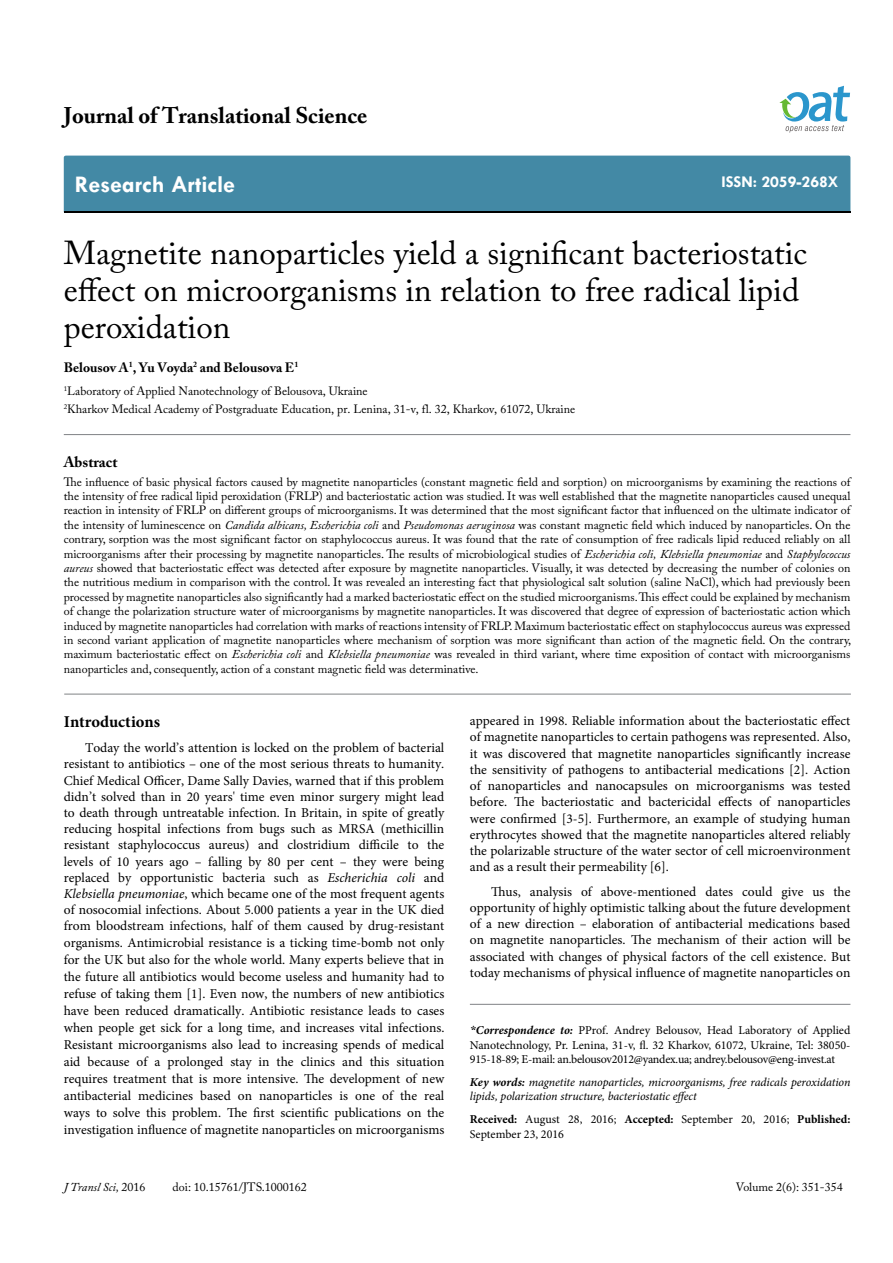
<style>
.page{position:relative;width:893px;height:1263px;background:#fff}
.page>*{position:absolute;margin:0;border:0;box-sizing:border-box;transform-origin:0 0}
.t1{font:33px/37.5px "Adobe Caslon Pro";color:#000}
.t2{font:700 24px "Tw Cen";color:#fff}
.t3{font:700 22.5px "Adobe Caslon Pro";color:#000}
.t4{font:700 16.5px "Tw Cen";color:#fff}
.t5{font:700 16.5px "Minion Pro";color:#000}
.t6{font:700 15px "Adobe Caslon Pro";color:#000}
.t7{font:13.5px/16.6px "Minion Pro";color:#000;text-align:justify}
.t8{font:700 13.5px "Adobe Caslon Pro";color:#000}
.t9{font:12px/14.4px "Adobe Caslon Pro";color:#000}
.t10{font:12px/14.4px "Minion Pro";letter-spacing:-.01em;color:#000;text-align:justify}
.t11{font:italic 12px/14.4px "Minion Pro";letter-spacing:-.005em;color:#000}
.t12{font:italic 12px "Adobe Caslon Pro";color:#000}
.s1{font-style:italic}
.s2{font-family:"Times New Roman";font-weight:700;font-style:italic}
.s3{font-weight:700;font-style:italic}
.s4{font-weight:700}
.s5{font-style:normal}
</style>
<div class="page">
<div style="left:64px;top:156px;width:786px;height:56px;background:#4389a5"></div>
<svg style="left:779px;top:86px;width:71px;height:47px"></svg>
<hr style="left:64px;top:434px;width:786px;height:1px;background:#808285">
<hr style="left:64px;top:694px;width:787px;height:1px;background:#808285">
<hr style="left:470px;top:1004px;width:380px;height:1px;background:#808285">
<h3 class="t3" style="left:64px;top:102px;width:305px">Journal of Translational Science</h3>
<h2 class="t2" style="left:75px;top:170px;width:162px">Research Article</h2>
<p class="t4" style="left:721px;top:172px;width:119px">ISSN: 2059-268X</p>
<h1 class="t1" style="left:64px;top:233px;width:745px">Magnetite nanoparticles yield a significant bacteriostatic effect on microorganisms in relation to free radical lipid peroxidation</h1>
<p class="t8" style="left:64px;top:359px;width:236px">Belousov A<sup>1</sup>, Yu Voyda<sup>2</sup> and Belousova E<sup>1</sup></p>
<p class="t9" style="left:64px;top:381px;width:513px;line-height:18.6px"><sup>1</sup>Laboratory of Applied Nanotechnology of Belousova, Ukraine<br><sup>2</sup>Kharkov Medical Academy of Postgraduate Education, pr. Lenina, 31-v, fl. 32, Kharkov, 61072, Ukraine</p>
<p class="t6" style="left:64px;top:453px;width:55px">Abstract</p>
<p class="t9" style="left:64px;top:474px;width:789px;text-align:justify">The influence of basic physical factors caused by magnetite nanoparticles (constant magnetic field and sorption) on microorganisms by examining the reactions of the intensity of free radical lipid peroxidation (FRLP) and bacteriostatic action was studied. It was well established that the magnetite nanoparticles caused unequal reaction in intensity of FRLP on different groups of microorganisms. It was determined that the most significant factor that influenced on the ultimate indicator of the intensity of luminescence on <span class="s1">Candida albicans, Escherichia coli</span> and <span class="s1">Pseudomonas aeruginosa</span> was constant magnetic field which induced by nanoparticles. On the contrary, sorption was the most significant factor on staphylococcus aureus. It was found that the rate of consumption of free radicals lipid reduced reliably on all microorganisms after their processing by magnetite nanoparticles. The results of microbiological studies of <span class="s1">Escherichia coli, Klebsiella pneumoniae</span> and <span class="s1">Staphylococcus aureus</span> showed that bacteriostatic effect was detected after exposure by magnetite nanoparticles. Visually, it was detected by decreasing the number of colonies on the nutritious medium in comparison with the control. It was revealed an interesting fact that physiological salt solution (saline NaCl), which had previously been processed by magnetite nanoparticles also significantly had a marked bacteriostatic effect on the studied microorganisms. This effect could be explained by mechanism of change the polarization structure water of microorganisms by magnetite nanoparticles. It was discovered that degree of expression of bacteriostatic action which induced by magnetite nanoparticles had correlation with marks of reactions intensity of FRLP. Maximum bacteriostatic effect on staphylococcus aureus was expressed in second variant application of magnetite nanoparticles where mechanism of sorption was more significant than action of the magnetic field. On the contrary, maximum bacteriostatic effect on <span class="s1">Escherichia coli</span> and <span class="s1">Klebsiella pneumoniae</span> was revealed in third variant, where time exposition of contact with microorganisms nanoparticles and, consequently, action of a constant magnetic field was determinative.</p>
<p class="t5" style="left:64px;top:710px;width:98px">Introductions</p>
<p class="t7" style="left:64px;top:739px;width:382px;text-indent:21px">Today the world’s attention is locked on the problem of bacterial resistant to antibiotics – one of the most serious threats to humanity.<br>Chief Medical Officer, Dame Sally Davies, warned that if this problem didn’t solved than in 20 years' time even minor surgery might lead to death through untreatable infection. In Britain, in spite of greatly reducing hospital infections from bugs such as MRSA (methicillin resistant staphylococcus aureus) and clostridium difficile to the levels of 10 years ago – falling by 80 per cent – they were being replaced by opportunistic bacteria such as <span class="s1">Escherichia coli</span> and <span class="s1">Klebsiella pneumoniae</span>, which became one of the most frequent agents of nosocomial infections. About 5.000 patients a year in the UK died from bloodstream infections, half of them caused by drug-resistant organisms. Antimicrobial resistance is a ticking time-bomb not only for the UK but also for the whole world. Many experts believe that in the future all antibiotics would become useless and humanity had to refuse of taking them [1]. Even now, the numbers of new antibiotics have been reduced dramatically. Antibiotic resistance leads to cases when people get sick for a long time, and increases vital infections.<br>Resistant microorganisms also lead to increasing spends of medical aid because of а prolonged stay in the clinics and this situation requires treatment that is more intensive. The development of new antibacterial medicines based on nanoparticles is one of the real ways to solve this problem. The first scientific publications on the investigation influence of magnetite nanoparticles on microorganisms</p>
<p class="t7" style="left:470px;top:713px;width:382px;line-height:16.2px">appeared in 1998. Reliable information about the bacteriostatic effect of magnetite nanoparticles to certain pathogens was represented. Also, it was discovered that magnetite nanoparticles significantly increase the sensitivity of pathogens to antibacterial medications [2]. Action of nanoparticles and nanocapsules on microorganisms was tested before. The bacteriostatic and bactericidal effects of nanoparticles were confirmed [3-5]. Furthermore, an example of studying human erythrocytes showed that the magnetite nanoparticles altered reliably the polarizable structure of the water sector of cell microenvironment and as a result their permeability [6].</p>
<p class="t7" style="left:470px;top:883px;width:382px;line-height:16.2px;text-indent:21px">Thus, analysis of above-mentioned dates could give us the opportunity of highly optimistic talking about the future development of a new direction – elaboration of antibacterial medications based on magnetite nanoparticles. The mechanism of their action will be associated with changes of physical factors of the cell existence. But today mechanisms of physical influence of magnetite nanoparticles on</p>
<p class="t10" style="left:470px;top:1023px;width:382px"><span class="s2">*</span><span class="s3">Correspondence to:</span> PProf. Andrey Belousov, Head Laboratory of Applied Nanotechnology, Pr. Lenina, 31-v, fl. 32 Kharkov, 61072, Ukraine, Tel: 38050- 915-18-89; E-mail: an.belousov2012@yandex.ua; andrey.belousov@eng-invest.at</p>
<p class="t11" style="left:470px;top:1075px;width:382px"><span class="s4">Key words:</span> magnetite nanoparticles, microorganisms, free radicals peroxidation lipids, polarization structure, bacteriostatic effect</p>
<p class="t10" style="left:470px;top:1112px;width:382px"><span class="s4">Received:</span> August 28, 2016; <span class="s4">Accepted:</span> September 20, 2016; <span class="s4">Published:<br></span>September 23, 2016</p>
<p class="t12" style="left:64px;top:1180px;width:83px">J Transl Sci, <span class="s5">2016</span></p>
<p class="t9" style="left:173px;top:1180px;width:136px">doi: 10.15761/JTS.1000162</p>
<p class="t9" style="left:736px;top:1180px;width:108px">Volume 2(6): 351-354</p>
</div>
